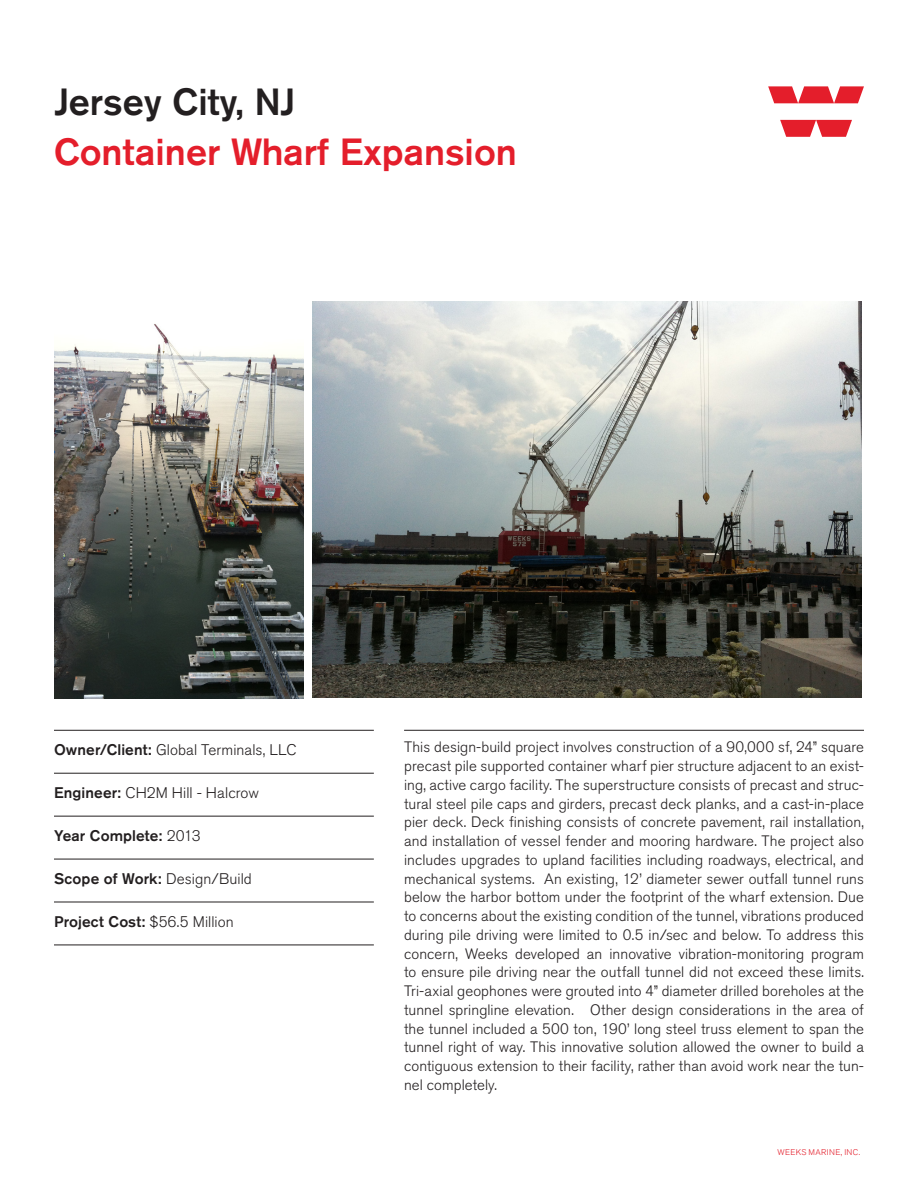
<style>
.page{position:relative;width:918px;height:1188px;background:#fff}
.page>*{position:absolute;margin:0;border:0;box-sizing:border-box;transform-origin:0 0}
._00_cover_black_25pt{font:500 37.5px "Akzidenz Grotesk Pro";color:#e41e2b}
._00_cover_black_25pt-2{font:500 37.5px "Akzidenz Grotesk Pro";color:#231f20}
._031_body_10_2pt{font:500 15.3px "Akzidenz Grotesk Pro";letter-spacing:.01em;color:#231f20}
._031_body_10_2pt-2{font:300 15.3px "Akzidenz Grotesk Pro";color:#231f20}
._031_body_10_2pt-3{font:300 15px/18.8px "Akzidenz Grotesk Pro";letter-spacing:.005em;color:#231f20;text-align:justify}
.t1{font:300 8.25px "Akzidenz Grotesk Pro";letter-spacing:.04em;color:#e41e2b}
.s1{font-weight:500}
.s2{font-weight:300}
</style>
<div class="page">
<hr style="left:54px;top:730px;width:320px;height:1px;background:#231f20">
<hr style="left:54px;top:773px;width:320px;height:1px;background:#231f20">
<hr style="left:54px;top:816px;width:320px;height:1px;background:#231f20">
<hr style="left:54px;top:859px;width:320px;height:1px;background:#231f20">
<hr style="left:54px;top:902px;width:320px;height:1px;background:#231f20">
<hr style="left:54px;top:945px;width:320px;height:1px;background:#231f20">
<hr style="left:404px;top:730px;width:460px;height:1px;background:#231f20">
<img style="left:313px;top:301px;width:549px;height:397px">
<img style="left:54px;top:324px;width:250px;height:374px">
<svg style="left:768px;top:86px;width:96px;height:17px"></svg>
<svg style="left:780px;top:120px;width:72px;height:17px"></svg>
<p class="_00_cover_black_25pt-2" style="left:54px;top:77px;width:243px">Jersey City, NJ</p>
<p class="_00_cover_black_25pt" style="left:54px;top:128px;width:464px">Container Wharf Expansion</p>
<p class="_031_body_10_2pt-2" style="left:54px;top:740px;width:244px"><span class="s1">Owner/Client:</span> Global Terminals, LLC</p>
<p class="_031_body_10_2pt-2" style="left:54px;top:783px;width:206px"><span class="s1">Engineer:</span> CH2M Hill - Halcrow</p>
<p class="_031_body_10_2pt" style="left:54px;top:826px;width:148px">Year Complete: <span class="s2">2013</span></p>
<p class="_031_body_10_2pt" style="left:54px;top:869px;width:199px">Scope of Work: <span class="s2">Design/Build</span></p>
<p class="_031_body_10_2pt" style="left:54px;top:912px;width:181px">Project Cost: <span class="s2">$56.5 Million</span></p>
<p class="_031_body_10_2pt-3" style="left:404px;top:738px;width:461px">This design-build project involves construction of a 90,000 sf, 24” square precast pile supported container wharf pier structure adjacent to an exist&shy;ing, active cargo facility. The superstructure consists of precast and struc&shy;tural steel pile caps and girders, precast deck planks, and a cast-in-place pier deck. Deck finishing consists of concrete pavement, rail installation, and installation of vessel fender and mooring hardware. The project also includes upgrades to upland facilities including roadways, electrical, and mechanical systems. An existing, 12’ diameter sewer outfall tunnel runs below the harbor bottom under the footprint of the wharf extension. Due to concerns about the existing condition of the tunnel, vibrations produced during pile driving were limited to 0.5 in/sec and below. To address this concern, Weeks developed an innovative vibration-monitoring program to ensure pile driving near the outfall tunnel did not exceed these limits.<br>Tri-axial geophones were grouted into 4” diameter drilled boreholes at the tunnel springline elevation. Other design considerations in the area of the tunnel included a 500 ton, 190’ long steel truss element to span the tunnel right of way. This innovative solution allowed the owner to build a contiguous extension to their facility, rather than avoid work near the tun&shy;nel completely.</p>
<p class="t1" style="left:778px;top:1147px;width:84px">WEEKS MARINE, INC.</p>
</div>
